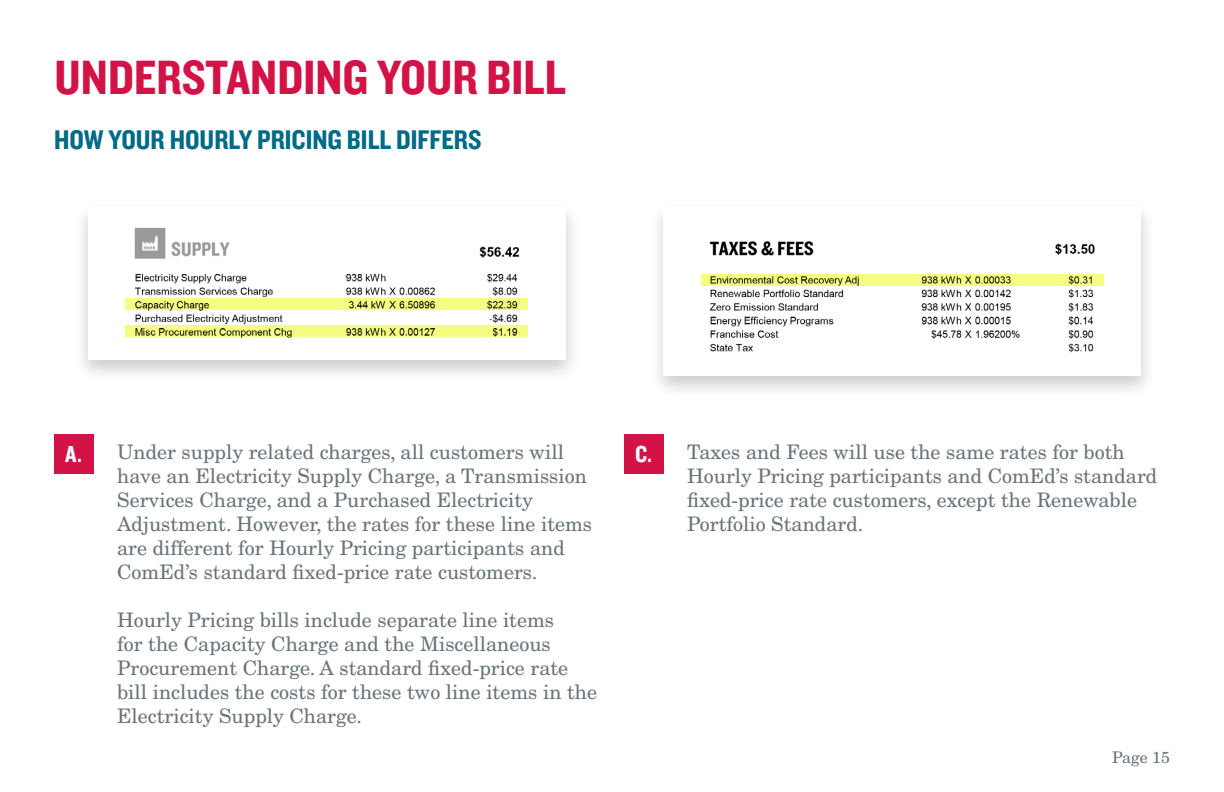
<style>
.page{position:relative;width:1224px;height:792px;background:#fff}
.page>*{position:absolute;margin:0;border:0;box-sizing:border-box;transform-origin:0 0}
.Heading_2{font:50px "Knockout 50 Welterweight";color:#d31245}
.Heading_3{font:28px "Knockout 50 Welterweight";color:#006b87}
.Body_copy_left-align{font:20px/24px "New Century Schlbk LT Std";color:#6a747b}
.t1{font:16px "New Century Schlbk LT Std";color:#68737a}
.s1{font-family:"Knockout 50 Welterweight";font-size:24px;color:#fff}
</style>
<div class="page">
<div style="left:73px;top:200px;width:508px;height:184px;background:#000;opacity:.2"></div>
<div style="left:88px;top:206px;width:478px;height:153px;background:#fff"></div>
<img style="left:133px;top:227px;width:388px;height:111px">
<svg style="left:126px;top:298px;width:402px;height:12px;background:#dee575"></svg>
<svg style="left:126px;top:325px;width:402px;height:11px;background:#d4db70"></svg>
<div style="left:54px;top:434px;width:39px;height:39px;background:#d31245"></div>
<div style="left:648px;top:200px;width:508px;height:199px;background:#000;opacity:.2"></div>
<div style="left:663px;top:206px;width:478px;height:169px;background:#fff"></div>
<img style="left:709px;top:241px;width:386px;height:112px">
<svg style="left:701px;top:274px;width:402px;height:12px;background:#d8df72"></svg>
<div style="left:624px;top:434px;width:39px;height:39px;background:#d31245"></div>
<h2 class="Heading_2" style="left:55px;top:44px;width:513px">UNDERSTANDING YOUR BILL</h2>
<h3 class="Heading_3" style="left:54px;top:122px;width:429px">HOW YOUR HOURLY PRICING BILL DIFFERS</h3>
<p class="Body_copy_left-align" style="left:117px;top:440px;width:477px;text-indent:-52px"><span class="s1">A.</span> Under supply related charges, all customers will have an Electricity Supply Charge, a Transmission Services Charge, and a Purchased Electricity Adjustment. However, the rates for these line items are different for Hourly Pricing participants and ComEd’s standard fixed-price rate customers.</p>
<p class="Body_copy_left-align" style="left:117px;top:608px;width:481px">Hourly Pricing bills include separate line items<br>for the Capacity Charge and the Miscellaneous Procurement Charge. A standard fixed-price rate bill includes the costs for these two line items in the Electricity Supply Charge.</p>
<p class="Body_copy_left-align" style="left:687px;top:440px;width:472px;text-indent:-52px"><span class="s1">C.</span> Taxes and Fees will use the same rates for both Hourly Pricing participants and ComEd’s standard fixed-price rate customers, except the Renewable Portfolio Standard.</p>
<p class="t1" style="left:1112px;top:747px;width:59px">Page 15</p>
</div>
